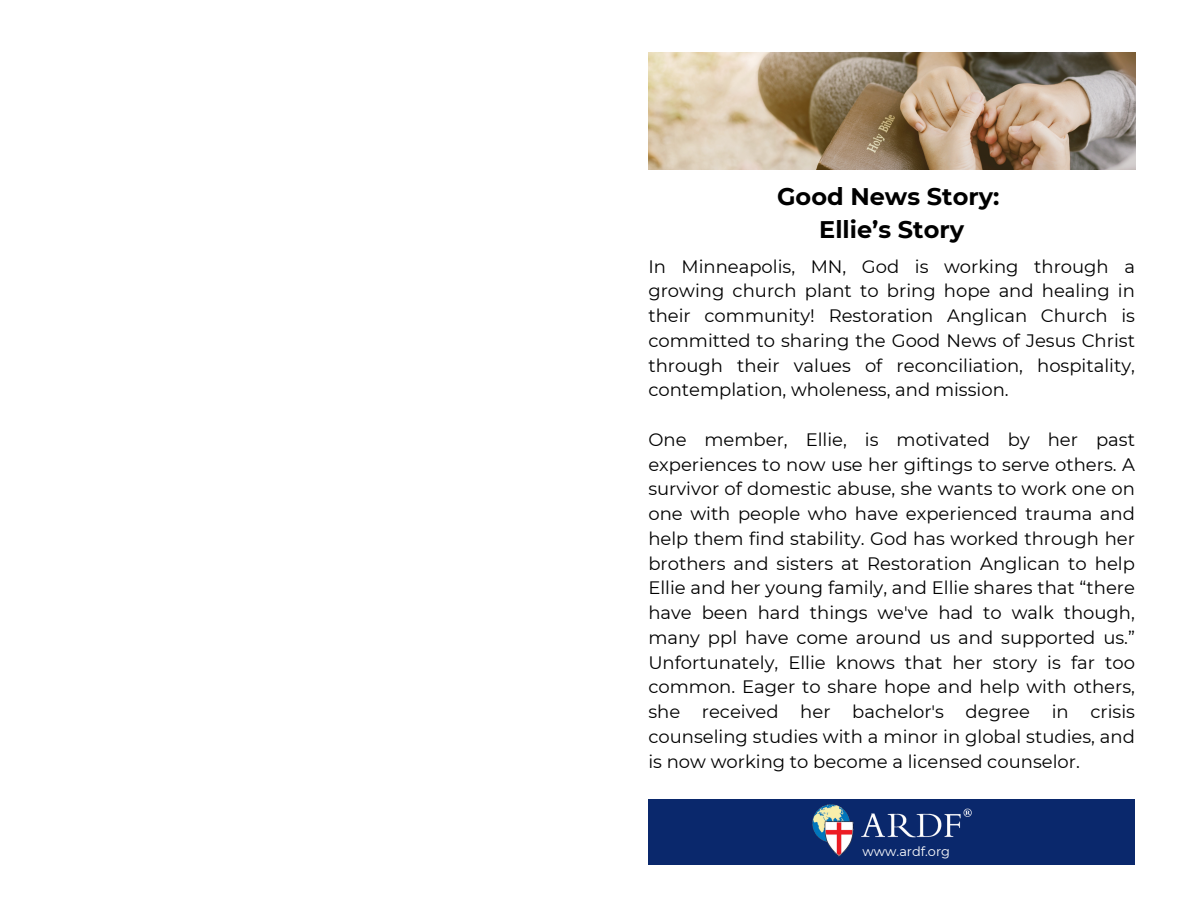
<style>
.page{position:relative;width:1188px;height:918px;background:#fff}
.page>*{position:absolute;margin:0;border:0;box-sizing:border-box;transform-origin:0 0}
.t1{font:700 24px "Montserrat";color:#000}
.t2{font:18px/24.8px "Montserrat";color:#000;text-align:justify}
.t3{font:12.9px "Montserrat";color:#fff}
</style>
<div class="page">
<div style="left:648px;top:799px;width:487px;height:66px;background:#0a286c"></div>
<img style="left:813px;top:804px;width:158px;height:52px">
<img style="left:648px;top:53px;width:488px;height:117px">
<p class="t1" style="left:777px;top:182px;width:224px">Good News Story:</p>
<p class="t1" style="left:819px;top:214px;width:146px">Ellie’s Story</p>
<p class="t2" style="left:648px;top:254px;width:488px">In Minneapolis, MN, God is working through a growing church plant to bring hope and healing in their community! Restoration Anglican Church is committed to sharing the Good News of Jesus Christ through their values of reconciliation, hospitality, contemplation, wholeness, and mission.</p>
<p class="t2" style="left:648px;top:427px;width:488px">One member, Ellie, is motivated by her past experiences to now use her giftings to serve others. A survivor of domestic abuse, she wants to work one on one with people who have experienced trauma and help them find stability. God has worked through her brothers and sisters at Restoration Anglican to help Ellie and her young family, and Ellie shares that “there have been hard things we've had to walk though, many ppl have come around us and supported us.” Unfortunately, Ellie knows that her story is far too common. Eager to share hope and help with others, she received her bachelor's degree in crisis counseling studies with a minor in global studies, and is now working to become a licensed counselor.</p>
<p class="t3" style="left:863px;top:843px;width:89px">www.ardf.org</p>
</div>
